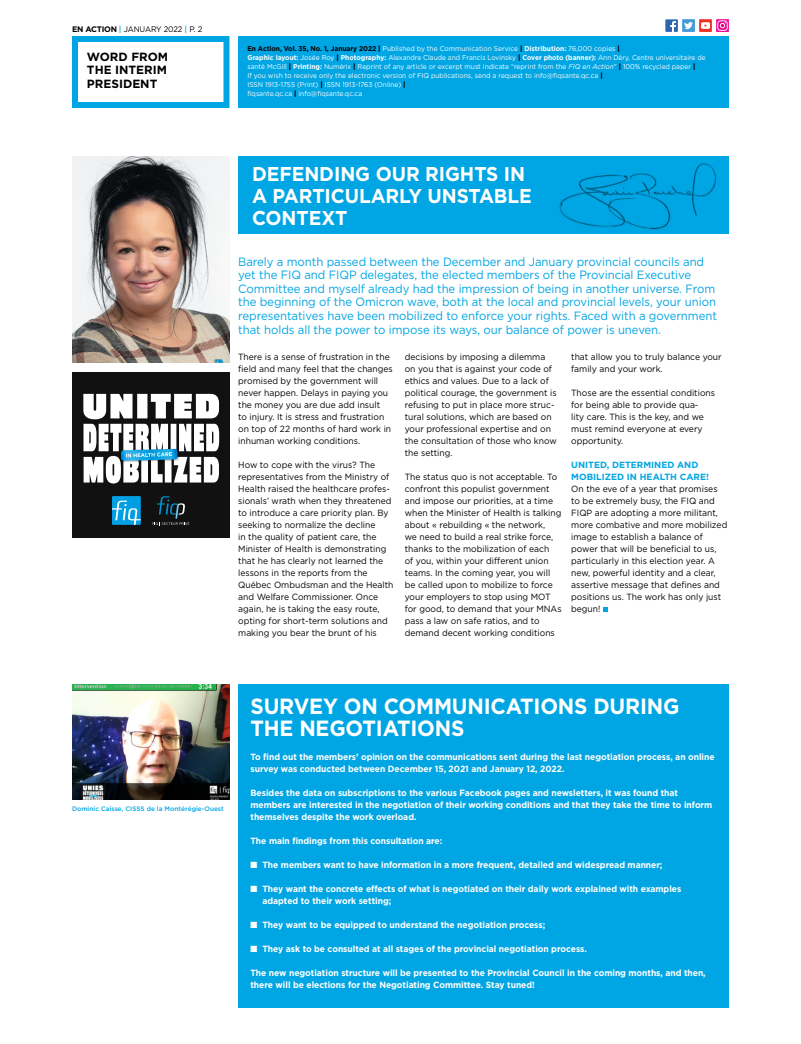
<style>
.page{position:relative;width:801px;height:1044px;background:#fff}
.page>*{position:absolute;margin:0;border:0;box-sizing:border-box;transform-origin:0 0}
.t1{font:700 22px/22px "Gotham";letter-spacing:-.01em;color:#fff;scale:.95 1}
.t2{font:700 20px/22px "Gotham";letter-spacing:-.005em;color:#fff;scale:.95 1}
.t3{font:12px/13.6px "Gotham";letter-spacing:-.005em;color:#00a5e3;scale:.95 1}
.t4{font:700 11.9px/13.6px "Gotham";color:#000;text-align:justify}
.t5{font:9px/12px "Gotham";color:#000;scale:.95 1}
.t6{font:700 9px/12px "Gotham";letter-spacing:-.005em;color:#fff;scale:.95 1}
.t7{font:700 9px/12px "Gotham";color:#00a5e3}
.t8{font:8px "Gotham";letter-spacing:-.015em;color:#000;scale:.95 1}
.t9{font:7px/9px "Gotham";color:#fff;scale:.95 1}
.t10{font:500 6.5px "Gotham";color:#00a5e3}
.s1{font-weight:700}
.s2{font-weight:500;color:#00a5e3}
.s3{font-weight:700;color:#000}
.s4{font-weight:900;color:#000}
.s5{font-style:italic}
</style>
<div class="page">
<div style="left:72px;top:36px;width:158px;height:72px;border:6px solid #00a5e3"></div>
<div style="left:238px;top:156px;width:491px;height:78px;background:#00a5e3"></div>
<div style="left:238px;top:36px;width:491px;height:72px;background:#00a5e3"></div>
<img style="left:559px;top:163px;width:157px;height:66px">
<svg style="left:603px;top:608px;width:5px;height:4px"></svg>
<div style="left:682px;top:19px;width:13px;height:13px;background:#439bd6"></div>
<svg style="left:684px;top:22px;width:9px;height:7px"></svg>
<svg style="left:665px;top:19px;width:13px;height:13px"></svg>
<div style="left:699px;top:19px;width:13px;height:13px;background:#ee3124"></div>
<svg style="left:701px;top:22px;width:9px;height:7px"></svg>
<svg style="left:716px;top:19px;width:13px;height:13px"></svg>
<svg style="left:717px;top:20px;width:11px;height:11px"></svg>
<img style="left:72px;top:156px;width:158px;height:206px">
<div style="left:238px;top:684px;width:491px;height:324px;background:#00a5e3"></div>
<img style="left:72px;top:684px;width:158px;height:116px">
<div style="left:72px;top:372px;width:158px;height:165px;background:#111"></div>
<svg style="left:153px;top:496px;width:36px;height:29px"></svg>
<div style="left:112px;top:496px;width:29px;height:29px;background:#009fe3"></div>
<svg style="left:112px;top:501px;width:29px;height:24px"></svg>
<svg style="left:83px;top:394px;width:136px;height:90px"></svg>
<p class="t8" style="left:72px;top:24px;width:139px"><span class="s1">EN ACTION</span> <span class="s2">|</span> JANUARY 2022 <span class="s2">|</span> P. 2</p>
<h3 class="t4" style="left:87px;top:49px;width:83px">WORD FROM THE INTERIM PRESIDENT</h3>
<p class="t9" style="left:247px;top:44px;width:484px"><span class="s3">En Action, Vol. 35, No. 1, January 2022</span> <span class="s4">|</span> Published by the Communication Service <span class="s4">|</span> <span class="s1">Distribution:</span> 76,000 copies <span class="s4">|<br></span><span class="s1">Graphic layout:</span> Josée Roy <span class="s4">|</span> <span class="s1">Photography:</span> Alexandre Claude and Francis Lovinsky <span class="s4">|</span> <span class="s1">Cover photo (banner):</span> Ann Déry, Centre universitaire de santé McGill <span class="s4">|</span> <span class="s1">Printing:</span> Numérix <span class="s4">|</span> Reprint of any article or excerpt must indicate “reprint from the <span class="s5">FIQ en Action</span>” <span class="s4">|</span> 100% recycled paper <span class="s4">|<br></span>If you wish to receive only the electronic version of FIQ publications, send a request to info@fiqsante.qc.ca <span class="s4">|<br></span>ISSN 1913-1755 (Print) <span class="s4">|</span> ISSN 1913-1763 (Online) <span class="s4">|<br></span>fiqsante.qc.ca <span class="s4">|</span> info@fiqsante.qc.ca</p>
<h2 class="t2" style="left:252px;top:163px;width:296px">DEFENDING OUR RIGHTS IN<br>A PARTICULARLY UNSTABLE<br>CONTEXT</h2>
<p class="t3" style="left:238px;top:254px;width:505px">Barely a month passed between the December and January provincial councils and yet the FIQ and FIQP delegates, the elected members of the Provincial Executive Committee and myself already had the impression of being in another universe. From the beginning of the Omicron wave, both at the local and provincial levels, your union representatives have been mobilized to enforce your rights. Faced with a government that holds all the power to impose its ways, our balance of power is uneven.</p>
<p class="t5" style="left:238px;top:351px;width:164px">There is a sense of frustration in the field and many feel that the changes promised by the government will never happen. Delays in paying you the money you are due add insult<br>to injury. It is stress and frustration on top of 22 months of hard work in inhuman working conditions.</p>
<p class="t5" style="left:238px;top:459px;width:165px">How to cope with the virus? The representatives from the Ministry of Health raised the healthcare profes&shy;sionals’ wrath when they threatened to introduce a care priority plan. By seeking to normalize the decline<br>in the quality of patient care, the Minister of Health is demonstrating that he has clearly not learned the lessons in the reports from the Québec Ombudsman and the Health and Welfare Commissioner. Once again, he is taking the easy route, opting for short-term solutions and making you bear the brunt of his</p>
<p class="t5" style="left:571px;top:351px;width:160px">that allow you to truly balance your family and your work.</p>
<p class="t5" style="left:571px;top:387px;width:153px">Those are the essential conditions for being able to provide qua-<br>lity care. This is the key, and we must remind everyone at every opportunity.</p>
<p class="t7" style="left:571px;top:459px;width:139px">UNITED, DETERMINED AND<br>MOBILIZED IN HEALTH CARE!</p>
<p class="t5" style="left:571px;top:483px;width:166px">On the eve of a year that promises to be extremely busy, the FIQ and<br>FIQP are adopting a more militant, more combative and more mobilized image to establish a balance of power that will be beneficial to us, particularly in this election year. A new, powerful identity and a clear, assertive message that defines and positions us. The work has only just begun!</p>
<p class="t5" style="left:405px;top:351px;width:161px">decisions by imposing a dilemma on you that is against your code of ethics and values. Due to a lack of political courage, the government is refusing to put in place more struc&shy;tural solutions, which are based on your professional expertise and on the consultation of those who know the setting.</p>
<p class="t5" style="left:405px;top:471px;width:167px">The status quo is not acceptable. To confront this populist government and impose our priorities, at a time when the Minister of Health is talking about « rebuilding « the network,<br>we need to build a real strike force, thanks to the mobilization of each<br>of you, within your different union teams. In the coming year, you will be called upon to mobilize to force your employers to stop using MOT for good, to demand that your MNAs pass a law on safe ratios, and to demand decent working conditions</p>
<p class="t10" style="left:72px;top:805px;width:153px">Dominic Caisse, CISSS de la Montérégie-Ouest</p>
<h1 class="t1" style="left:250px;top:695px;width:453px">SURVEY ON COMMUNICATIONS DURING<br>THE NEGOTIATIONS</h1>
<p class="t6" style="left:250px;top:751px;width:490px">To find out the members’ opinion on the communications sent during the last negotiation process, an online survey was conducted between December 15, 2021 and January 12, 2022.</p>
<p class="t6" style="left:250px;top:787px;width:488px">Besides the data on subscriptions to the various Facebook pages and newsletters, it was found that members are interested in the negotiation of their working conditions and that they take the time to inform themselves despite the work overload.</p>
<p class="t6" style="left:250px;top:835px;width:203px">The main findings from this consultation are:</p>
<p class="t6" style="left:250px;top:859px;width:435px">■ The members want to have information in a more frequent, detailed and widespread manner;</p>
<p class="t6" style="left:262px;top:883px;width:442px;text-indent:-12px">■ They want the concrete effects of what is negotiated on their daily work explained with examples adapted to their work setting;</p>
<p class="t6" style="left:250px;top:919px;width:312px">■ They want to be equipped to understand the negotiation process;</p>
<p class="t6" style="left:250px;top:943px;width:356px">■ They ask to be consulted at all stages of the provincial negotiation process.</p>
<p class="t6" style="left:250px;top:967px;width:481px">The new negotiation structure will be presented to the Provincial Council in the coming months, and then, there will be elections for the Negotiating Committee. Stay tuned!</p>
</div>
